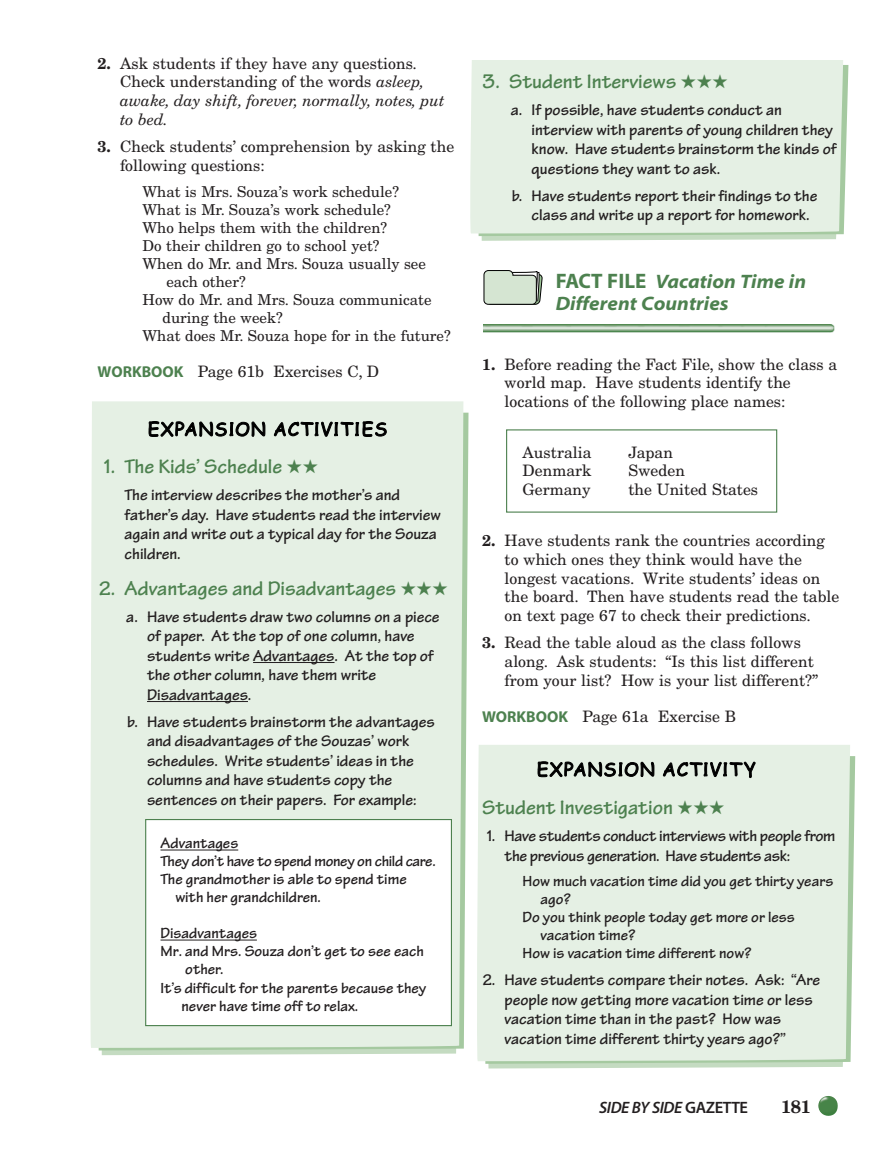
<style>
.page{position:relative;width:891px;height:1176px;background:#fff}
.page>*{position:absolute;margin:0;border:0;box-sizing:border-box;transform-origin:0 0}
.t1{font:21px "Tekton MM 503 488";color:#4d814f}
.t2{font:19.5px/22.5px "Myriad MM It 700 700";color:#4d814f}
.t3{font:700 18px "New Century Schlbk";color:#231f20}
.t4{font:16.5px/19.5px "Tekton MM 503 488";color:#231f20}
.t5{font:16.5px/19.5px "Tekton MM 503 488";letter-spacing:-.02em;color:#231f20}
.t6{font:16.5px "Myriad MM It 565 600";letter-spacing:-.025em;color:#231f20}
.t7{font:15.75px/18.8px "New Century Schlbk";color:#231f20}
.t8{font:15.75px "Tekton MM 503 488";color:#231f20}
.t9{font:15.75px "Tekton MM 503 488";letter-spacing:-.02em;color:#231f20}
.t10{font:15px "New Century Schlbk";color:#231f20}
.s1{font-weight:700}
.s2{font-style:italic}
.s3{font-family:"Myriad MM 700 600";color:#4d814f}
.s4{font-family:"Myriad MM 700 600";font-size:21px}
.s5{font-family:"Myriad MM 565 600"}
</style>
<div class="page">
<img style="left:818px;top:1096px;width:20px;height:19px">
<div style="left:90px;top:401px;width:373px;height:646px;background:#e5f0e4"></div>
<div style="left:146px;top:820px;width:305px;height:205px;background:#fff"></div>
<div style="left:145px;top:819px;width:307px;height:207px;border:1px solid #4d814f"></div>
<svg style="left:481px;top:236px;width:355px;height:5px;background:#cfe2cd"></svg>
<svg style="left:479px;top:65px;width:369px;height:171px;background:#bad5b7"></svg>
<div style="left:471px;top:61px;width:372px;height:172px;background:#e5f0e4"></div>
<div style="left:477px;top:745px;width:373px;height:316px;background:#e5f0e4"></div>
<hr style="left:253px;top:662px;width:82px;height:1px;background:#231f20">
<hr style="left:147px;top:701px;width:101px;height:1px;background:#231f20">
<hr style="left:161px;top:849px;width:77px;height:1px;background:#231f20">
<hr style="left:161px;top:939px;width:96px;height:1px;background:#231f20">
<svg style="left:148px;top:419px;width:118px;height:18px;background:#8b928b"></svg>
<svg style="left:274px;top:421px;width:113px;height:16px;background:#8c938c"></svg>
<svg style="left:484px;top:270px;width:59px;height:35px;background:#bdcabb"></svg>
<img style="left:484px;top:325px;width:351px;height:8px">
<svg style="left:537px;top:760px;width:118px;height:17px;background:#868d86"></svg>
<svg style="left:663px;top:761px;width:93px;height:17px;background:#979e96"></svg>
<p class="t7" style="left:120px;top:55px;width:326px;text-indent:-22px"><span class="s1">2.</span> Ask students if they have any questions.<br>Check understanding of the words <span class="s2">asleep, awake, day shift, forever, normally, notes, put to bed.</span></p>
<p class="t7" style="left:120px;top:138px;width:336px;text-indent:-22px"><span class="s1">3.</span> Check students’ comprehension by asking the following questions:</p>
<p class="t10" style="left:143px;top:186px;width:258px">What is Mrs. Souza’s work schedule?</p>
<p class="t10" style="left:143px;top:204px;width:250px">What is Mr. Souza’s work schedule?</p>
<p class="t10" style="left:143px;top:222px;width:246px">Who helps them with the children?</p>
<p class="t10" style="left:143px;top:240px;width:238px">Do their children go to school yet?</p>
<p class="t10" style="left:143px;top:258px;width:285px">When do Mr. and Mrs. Souza usually see</p>
<p class="t10" style="left:166px;top:276px;width:81px">each other?</p>
<p class="t10" style="left:143px;top:294px;width:291px">How do Mr. and Mrs. Souza communicate</p>
<p class="t10" style="left:162px;top:312px;width:122px">during the week?</p>
<p class="t10" style="left:143px;top:330px;width:310px">What does Mr. Souza hope for in the future?</p>
<p class="t7" style="left:98px;top:363px;width:283px"><span class="s3">WORKBOOK</span> Page 61b Exercises C, D</p>
<p class="t1" style="left:104px;top:459px;width:216px">1. The Kids’ Schedule ★★</p>
<p class="t4" style="left:125px;top:487px;width:318px">The interview describes the mother’s and father’s day. Have students read the interview again and write out a typical day for the Souza children.</p>
<p class="t1" style="left:99px;top:581px;width:350px">2. Advantages and Disadvantages ★★★</p>
<p class="t4" style="left:147px;top:608px;width:294px;text-indent:-21px">a. Have students draw two columns on a piece of paper. At the top of one column, have students write Advantages. At the top of the other column, have them write Disadvantages.</p>
<p class="t4" style="left:147px;top:713px;width:289px;text-indent:-20px">b. Have students brainstorm the advantages and disadvantages of the Souzas’ work schedules. Write students’ ideas in the columns and have students copy the sentences on their papers. For example:</p>
<p class="t8" style="left:161px;top:838px;width:79px">Advantages</p>
<p class="t9" style="left:161px;top:856px;width:277px">They don’t have to spend money on child care.</p>
<p class="t8" style="left:161px;top:874px;width:248px">The grandmother is able to spend time</p>
<p class="t8" style="left:175px;top:892px;width:147px">with her grandchildren.</p>
<p class="t8" style="left:161px;top:928px;width:98px">Disadvantages</p>
<p class="t8" style="left:161px;top:946px;width:265px">Mr. and Mrs. Souza don’t get to see each</p>
<p class="t8" style="left:185px;top:964px;width:40px">other.</p>
<p class="t8" style="left:161px;top:982px;width:267px">It’s difficult for the parents because they</p>
<p class="t8" style="left:182px;top:1000px;width:178px">never have time off to relax.</p>
<p class="t1" style="left:483px;top:74px;width:247px">3. Student Interviews ★★★</p>
<p class="t4" style="left:532px;top:102px;width:306px;text-indent:-21px">a. If possible, have students conduct an interview with parents of young children they know. Have students brainstorm the kinds of questions they want to ask.</p>
<p class="t4" style="left:532px;top:187px;width:287px;text-indent:-20px">b. Have students report their findings to the class and write up a report for homework.</p>
<p class="t2" style="left:556px;top:271px;width:252px"><span class="s4">FACT FILE</span> Vacation Time in<br>Different Countries</p>
<p class="t7" style="left:505px;top:356px;width:334px;text-indent:-22px"><span class="s1">1.</span> Before reading the Fact File, show the class a world map. Have students identify the locations of the following place names:</p>
<p class="t7" style="left:523px;top:444px;width:70px">Australia</p>
<p class="t7" style="left:628px;top:444px;width:46px">Japan</p>
<p class="t7" style="left:523px;top:463px;width:70px">Denmark</p>
<p class="t7" style="left:628px;top:463px;width:58px">Sweden</p>
<p class="t7" style="left:523px;top:481px;width:69px">Germany</p>
<p class="t7" style="left:628px;top:481px;width:131px">the United States</p>
<p class="t7" style="left:505px;top:532px;width:336px;text-indent:-22px"><span class="s1">2.</span> Have students rank the countries according to which ones they think would have the longest vacations. Write students’ ideas on the board. Then have students read the table on text page 67 to check their predictions.</p>
<p class="t7" style="left:505px;top:634px;width:315px;text-indent:-22px"><span class="s1">3.</span> Read the table aloud as the class follows along. Ask students: “Is this list different from your list? How is your list different?”</p>
<p class="t7" style="left:482px;top:708px;width:256px"><span class="s3">WORKBOOK</span> Page 61a Exercise B</p>
<p class="t1" style="left:482px;top:800px;width:244px">Student Investigation ★★★</p>
<p class="t5" style="left:505px;top:827px;width:332px;text-indent:-18px">1. Have students conduct interviews with people from the previous generation. Have students ask:</p>
<p class="t8" style="left:523px;top:875px;width:312px">How much vacation time did you get thirty years</p>
<p class="t8" style="left:541px;top:893px;width:32px">ago?</p>
<p class="t8" style="left:523px;top:911px;width:274px">Do you think people today get more or less</p>
<p class="t8" style="left:541px;top:929px;width:97px">vacation time?</p>
<p class="t8" style="left:523px;top:947px;width:230px">How is vacation time different now?</p>
<p class="t4" style="left:505px;top:971px;width:317px;text-indent:-22px">2. Have students compare their notes. Ask: “Are people now getting more vacation time or less vacation time than in the past? How was vacation time different thirty years ago?”</p>
<p class="t6" style="left:599px;top:1101px;width:150px">SIDE BY SIDE <span class="s5">GAZETTE</span></p>
<p class="t3" style="left:781px;top:1100px;width:31px">181</p>
</div>
